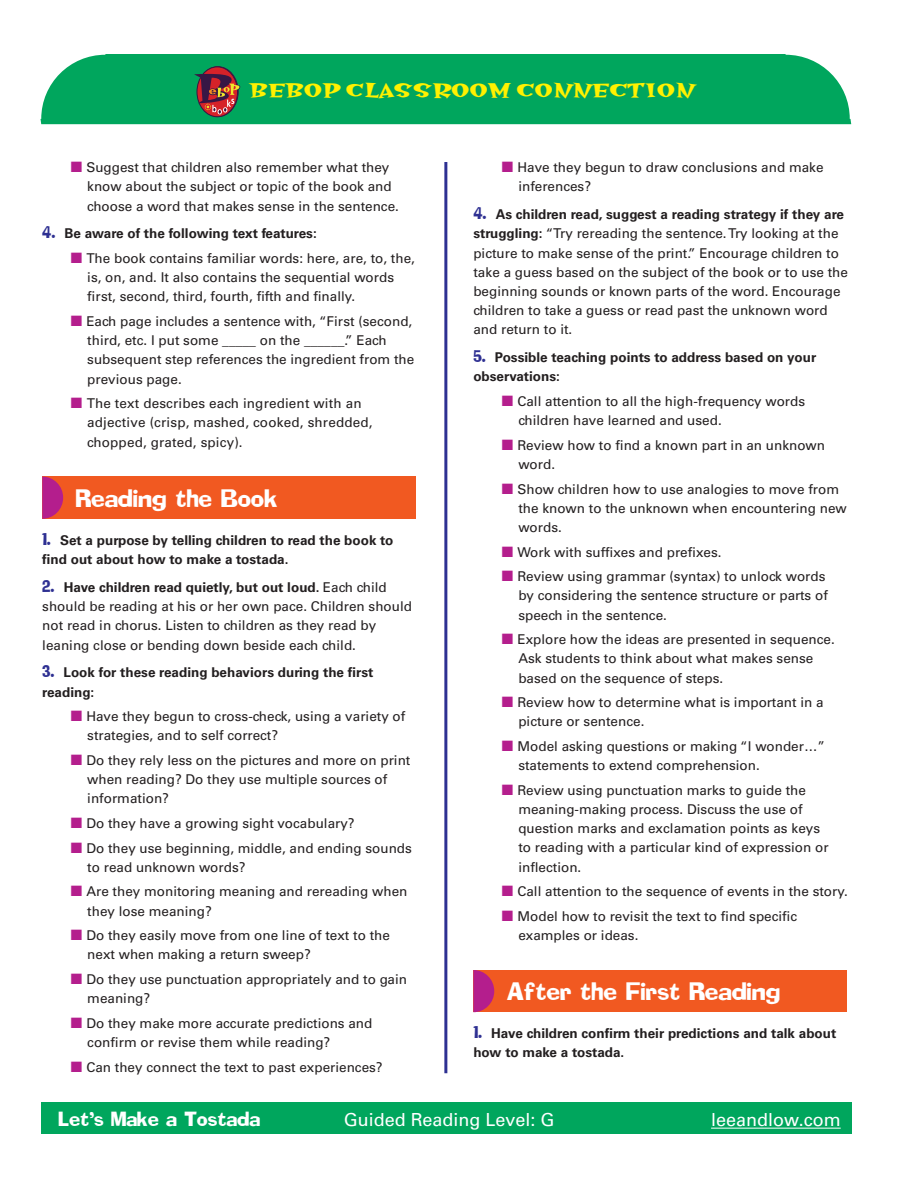
<style>
.page{position:relative;width:918px;height:1188px;background:#fff}
.page>*{position:absolute;margin:0;border:0;box-sizing:border-box;transform-origin:0 0}
.Numbered_Paragraphs{font:22.5px "Hotsy Totsy Bold Mv B";color:#fff101}
.t1{font:22.2px "Addled";color:#fff}
.t2{font:18px "Univers";color:#fff}
.t3{font:18px "Addled";color:#fff}
.Numbered_Paragraphs-2{font:13.5px/19.2px "Univers";color:#231f20}
.Numbered_Paragraphs-3{font:700 13.5px/19.2px "Univers";color:#231f20}
.Numbered_bold_text{font:700 13.5px/19.2px "Univers";color:#231f20}
.s1{color:#b41e8d}
.s2{font-family:"Addled";font-weight:400;font-size:15px;color:#2e3092}
.s3{font-family:"Addled";font-size:15px;color:#2e3092}
.s4{font-weight:700}
</style>
<div class="page">
<div style="left:40px;top:54px;width:811px;height:70px;background:#00a65d"></div>
<hr style="left:444px;top:162px;width:3px;height:911px;background:#2e3092">
<div style="left:41px;top:1103px;width:810px;height:31px;background:#00a65d"></div>
<hr style="left:711px;top:1128px;width:130px;height:1px;background:#fff">
<svg style="left:197px;top:67px;width:41px;height:50px"></svg>
<div style="left:196px;top:66px;width:42px;height:51px;border:1px solid #371745;border-radius:50%"></div>
<svg style="left:194px;top:74px;width:46px;height:40px;background:#784b43"></svg>
<div style="left:42px;top:477px;width:374px;height:42px;background:#f15921"></div>
<svg style="left:42px;top:477px;width:21px;height:42px"></svg>
<div style="left:473px;top:970px;width:374px;height:42px;background:#f15921"></div>
<svg style="left:473px;top:970px;width:21px;height:42px"></svg>
<p class="Numbered_Paragraphs" style="left:249px;top:79px;width:447px">BEBOP CLASSROOM CONNECTION</p>
<p class="Numbered_Paragraphs-2" style="left:87px;top:158px;width:313px;text-indent:-16px"><span class="s1">■</span> Suggest that children also remember what they know about the subject or topic of the book and choose a word that makes sense in the sentence.</p>
<p class="Numbered_Paragraphs-3" style="left:42px;top:224px;width:276px"><span class="s2">4.</span> Be aware of the following text features:</p>
<p class="Numbered_Paragraphs-2" style="left:87px;top:249px;width:329px;text-indent:-16px"><span class="s1">■</span> The book contains familiar words: here, are, to, the, is, on, and. It also contains the sequential words first, second, third, fourth, fifth and finally.</p>
<p class="Numbered_Paragraphs-2" style="left:87px;top:312px;width:329px;text-indent:-16px"><span class="s1">■</span> Each page includes a sentence with, “First (second, third, etc. I put some _____ on the ______.” Each subsequent step references the ingredient from the previous page.</p>
<p class="Numbered_Paragraphs-2" style="left:87px;top:394px;width:287px;text-indent:-16px"><span class="s1">■</span> The text describes each ingredient with an adjective (crisp, mashed, cooked, shredded, chopped, grated, spicy).</p>
<p class="t1" style="left:76px;top:484px;width:203px">Reading the Book</p>
<p class="Numbered_bold_text" style="left:42px;top:531px;width:353px"><span class="s2">1.</span> Set a purpose by telling children to read the book to find out about how to make a tostada.</p>
<p class="Numbered_Paragraphs-2" style="left:42px;top:578px;width:371px"><span class="s3">2.</span> <span class="s4">Have children read quietly, but out loud.</span> Each child should be reading at his or her own pace. Children should not read in chorus. Listen to children as they read by leaning close or bending down beside each child.</p>
<p class="Numbered_Paragraphs-3" style="left:42px;top:663px;width:333px"><span class="s2">3.</span> Look for these reading behaviors during the first reading:</p>
<p class="Numbered_Paragraphs-2" style="left:87px;top:707px;width:320px;text-indent:-16px"><span class="s1">■</span> Have they begun to cross-check, using a variety of strategies, and to self correct?</p>
<p class="Numbered_Paragraphs-2" style="left:87px;top:751px;width:325px;text-indent:-16px"><span class="s1">■</span> Do they rely less on the pictures and more on print when reading? Do they use multiple sources of information?</p>
<p class="Numbered_Paragraphs-2" style="left:71px;top:814px;width:285px"><span class="s1">■</span> Do they have a growing sight vocabulary?</p>
<p class="Numbered_Paragraphs-2" style="left:87px;top:838px;width:326px;text-indent:-16px"><span class="s1">■</span> Do they use beginning, middle, and ending sounds to read unknown words?</p>
<p class="Numbered_Paragraphs-2" style="left:87px;top:882px;width:322px;text-indent:-16px"><span class="s1">■</span> Are they monitoring meaning and rereading when they lose meaning?</p>
<p class="Numbered_Paragraphs-2" style="left:87px;top:926px;width:304px;text-indent:-16px"><span class="s1">■</span> Do they easily move from one line of text to the next when making a return sweep?</p>
<p class="Numbered_Paragraphs-2" style="left:87px;top:970px;width:321px;text-indent:-16px"><span class="s1">■</span> Do they use punctuation appropriately and to gain meaning?</p>
<p class="Numbered_Paragraphs-2" style="left:87px;top:1014px;width:287px;text-indent:-16px"><span class="s1">■</span> Do they make more accurate predictions and confirm or revise them while reading?</p>
<p class="Numbered_Paragraphs-2" style="left:71px;top:1057px;width:313px"><span class="s1">■</span> Can they connect the text to past experiences?</p>
<p class="Numbered_Paragraphs-2" style="left:518px;top:158px;width:307px;text-indent:-16px"><span class="s1">■</span> Have they begun to draw conclusions and make inferences?</p>
<p class="Numbered_Paragraphs-2" style="left:473px;top:205px;width:376px"><span class="s3">4.</span> <span class="s4">As children read, suggest a reading strategy if they are struggling:</span> “Try rereading the sentence. Try looking at the picture to make sense of the print.” Encourage children to take a guess based on the subject of the book or to use the beginning sounds or known parts of the word. Encourage children to take a guess or read past the unknown word and return to it.</p>
<p class="Numbered_Paragraphs-3" style="left:473px;top:348px;width:344px"><span class="s2">5.</span> Possible teaching points to address based on your observations:</p>
<p class="Numbered_Paragraphs-2" style="left:518px;top:392px;width:288px;text-indent:-16px"><span class="s1">■</span> Call attention to all the high-frequency words children have learned and used.</p>
<p class="Numbered_Paragraphs-2" style="left:518px;top:435px;width:308px;text-indent:-16px"><span class="s1">■</span> Review how to find a known part in an unknown word.</p>
<p class="Numbered_Paragraphs-2" style="left:518px;top:479px;width:330px;text-indent:-16px"><span class="s1">■</span> Show children how to use analogies to move from the known to the unknown when encountering new words.</p>
<p class="Numbered_Paragraphs-2" style="left:502px;top:542px;width:221px"><span class="s1">■</span> Work with suffixes and prefixes.</p>
<p class="Numbered_Paragraphs-2" style="left:518px;top:567px;width:311px;text-indent:-16px"><span class="s1">■</span> Review using grammar (syntax) to unlock words by considering the sentence structure or parts of speech in the sentence.</p>
<p class="Numbered_Paragraphs-2" style="left:518px;top:630px;width:318px;text-indent:-16px"><span class="s1">■</span> Explore how the ideas are presented in sequence.<br>Ask students to think about what makes sense based on the sequence of steps.</p>
<p class="Numbered_Paragraphs-2" style="left:518px;top:693px;width:307px;text-indent:-16px"><span class="s1">■</span> Review how to determine what is important in a picture or sentence.</p>
<p class="Numbered_Paragraphs-2" style="left:518px;top:737px;width:308px;text-indent:-16px"><span class="s1">■</span> Model asking questions or making “I wonder…” statements to extend comprehension.</p>
<p class="Numbered_Paragraphs-2" style="left:518px;top:780px;width:312px;text-indent:-16px"><span class="s1">■</span> Review using punctuation marks to guide the meaning-making process. Discuss the use of question marks and exclamation points as keys to reading with a particular kind of expression or inflection.</p>
<p class="Numbered_Paragraphs-2" style="left:502px;top:882px;width:348px"><span class="s1">■</span> Call attention to the sequence of events in the story.</p>
<p class="Numbered_Paragraphs-2" style="left:518px;top:906px;width:280px;text-indent:-16px"><span class="s1">■</span> Model how to revisit the text to find specific examples or ideas.</p>
<p class="t1" style="left:507px;top:977px;width:275px">After the First Reading</p>
<p class="Numbered_bold_text" style="left:473px;top:1024px;width:365px"><span class="s2">1.</span> Have children confirm their predictions and talk about how to make a tostada.</p>
<p class="t3" style="left:58px;top:1107px;width:204px">Let's Make a Tostada</p>
<p class="t2" style="left:344px;top:1109px;width:212px">Guided Reading Level: G</p>
<p class="t2" style="left:711px;top:1109px;width:131px">leeandlow.com</p>
</div>
